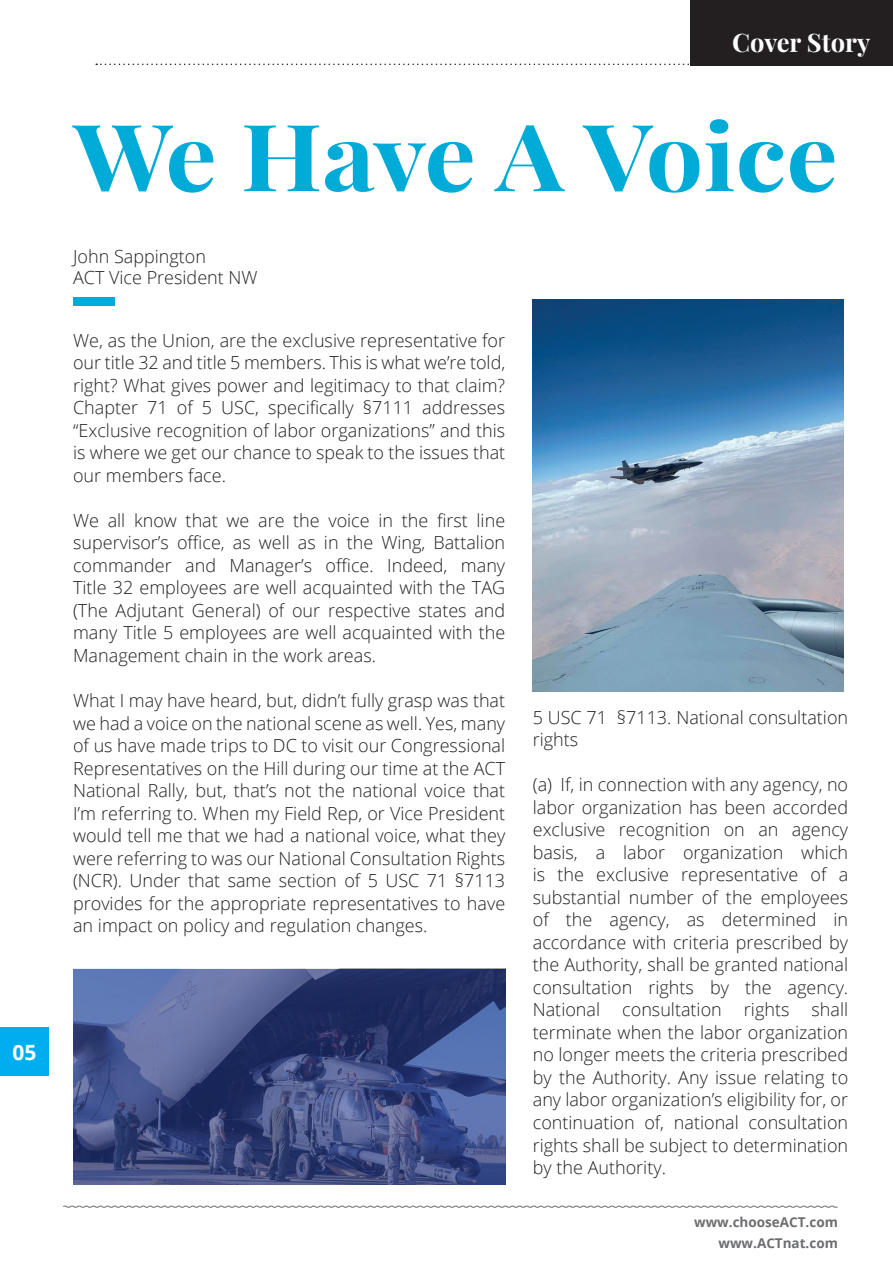
<style>
.page{position:relative;width:893px;height:1263px;background:#fff}
.page>*{position:absolute;margin:0;border:0;box-sizing:border-box;transform-origin:0 0}
.t1{font:700 93px "Playfair Display";letter-spacing:-.01em;color:#00acd7;scale:1.1 1}
.t2{font:700 25.5px "Playfair Display";color:#fff}
.t3{font:700 21px "Open Sans";color:#fff}
.t4{font:300 18px/22.5px "Open Sans";color:#231f20;text-align:justify}
.t5{font:700 13.5px/21px "Open Sans";color:#6c6d70;text-align:right}
</style>
<div class="page">
<div style="left:0;top:1027px;width:49px;height:49px;background:#00aeef"></div>
<svg style="left:63px;top:1205px;width:775px;height:3px"></svg>
<svg style="left:96px;top:64px;width:593px;height:1px"></svg>
<div style="left:690px;top:0;width:203px;height:65px;background:#231f20"></div>
<img style="left:533px;top:300px;width:311px;height:391px">
<img style="left:73px;top:969px;width:432px;height:215px">
<div style="left:73px;top:297px;width:42px;height:9px;background:#00acd7"></div>
<p class="t3" style="left:12px;top:1038px;width:25px">05</p>
<h2 class="t2" style="left:732px;top:26px;width:139px">Cover Story</h2>
<h1 class="t1" style="left:73px;top:98px;width:696px">We Have A Voice</h1>
<p class="t4" style="left:73px;top:245px;width:186px;line-height:21px">John Sappington<br>ACT Vice President NW</p>
<p class="t4" style="left:73px;top:329px;width:434px">We, as the Union, are the exclusive representative for our title 32 and title 5 members. This is what we’re told, right? What gives power and legitimacy to that claim?<br>Chapter 71 of 5 USC, specifically §7111 addresses “Exclusive recognition of labor organizations” and this is where we get our chance to speak to the issues that our members face.</p>
<p class="t4" style="left:73px;top:509px;width:434px">We all know that we are the voice in the first line supervisor’s office, as well as in the Wing, Battalion commander and Manager’s office. Indeed, many Title 32 employees are well acquainted with the TAG (The Adjutant General) of our respective states and many Title 5 employees are well acquainted with the Management chain in the work areas.</p>
<p class="t4" style="left:73px;top:689px;width:434px">What I may have heard, but, didn’t fully grasp was that we had a voice on the national scene as well. Yes, many of us have made trips to DC to visit our Congressional Representatives on the Hill during our time at the ACT National Rally, but, that’s not the national voice that I’m referring to. When my Field Rep, or Vice President would tell me that we had a national voice, what they were referring to was our National Consultation Rights (NCR). Under that same section of 5 USC 71 §7113 provides for the appropriate representatives to have an impact on policy and regulation changes.</p>
<p class="t4" style="left:533px;top:706px;width:317px">5 USC 71 §7113. National consultation rights</p>
<p class="t4" style="left:533px;top:773px;width:317px">(a) If, in connection with any agency, no labor organization has been accorded exclusive recognition on an agency basis, a labor organization which is the exclusive representative of a substantial number of the employees of the agency, as determined in accordance with criteria prescribed by the Authority, shall be granted national consultation rights by the agency.<br>National consultation rights shall terminate when the labor organization no longer meets the criteria prescribed by the Authority. Any issue relating to any labor organization’s eligibility for, or continuation of, national consultation rights shall be subject to determination by the Authority.</p>
<p class="t5" style="left:694px;top:1211px;width:145px">www.chooseACT.com www.ACTnat.com</p>
</div>
